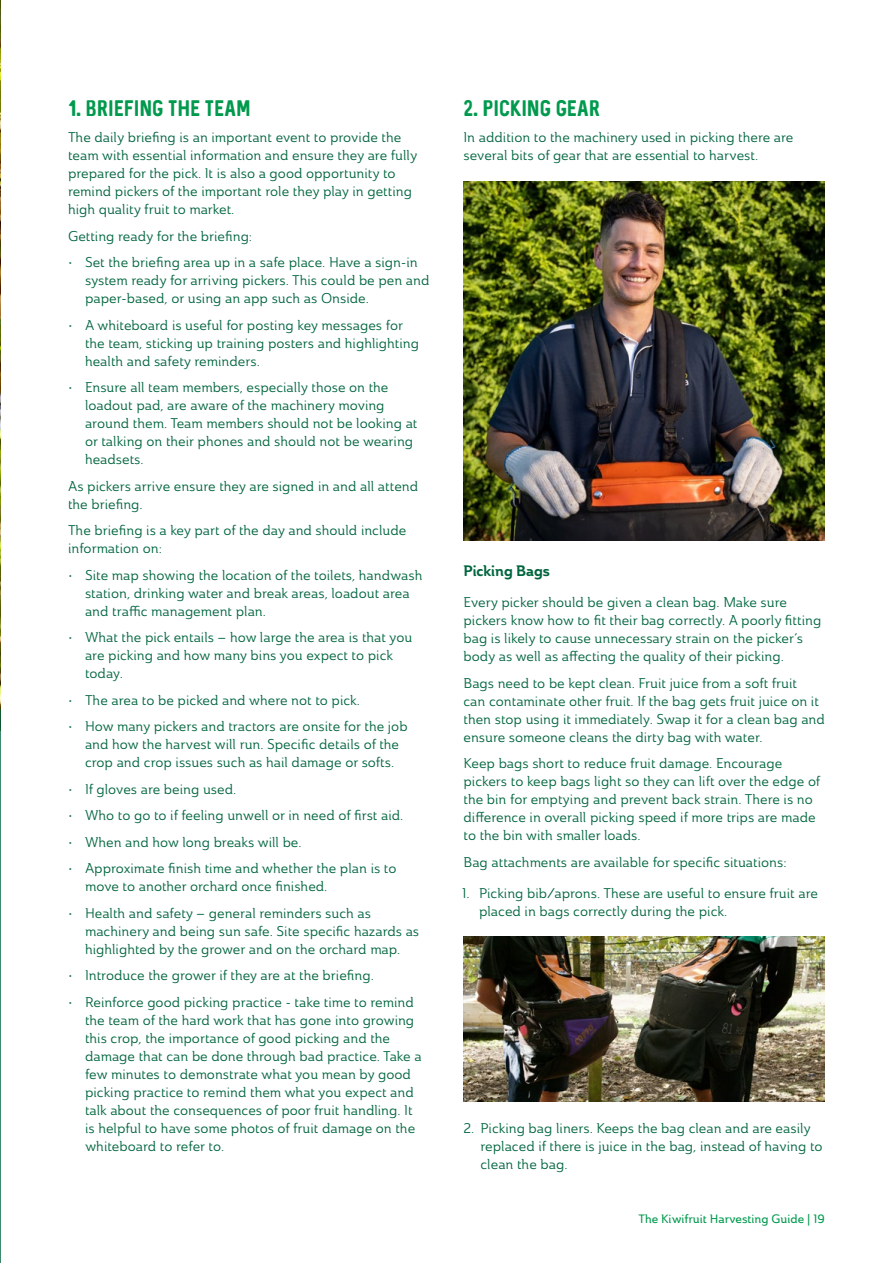
<style>
.page{position:relative;width:893px;height:1263px;background:#fff}
.page>*{position:absolute;margin:0;border:0;box-sizing:border-box;transform-origin:0 0}
.t1{font:18px "Sequel Neue";letter-spacing:-.01em;color:#00994d}
.t2{font:15px "Ainslie Nor Bol";color:#00653e}
.t3{font:13.8px/18px "Ainslie Nor Reg";color:#00653e}
.t4{font:12px "Ainslie Nor Med";color:#00994d}
</style>
<div class="page">
<img style="left:0;top:0;width:1px;height:709px">
<hr style="left:0;top:709px;width:1px;height:554px;background:#00653e">
<img style="left:463px;top:181px;width:362px;height:359px">
<img style="left:463px;top:937px;width:362px;height:164px">
<h1 class="t1" style="left:68px;top:96px;width:184px">1. BRIEFING THE TEAM</h1>
<p class="t3" style="left:68px;top:128px;width:351px">The daily briefing is an important event to provide the team with essential information and ensure they are fully prepared for the pick. It is also a good opportunity to remind pickers of the important role they play in getting high quality fruit to market.</p>
<p class="t3" style="left:68px;top:227px;width:186px">Getting ready for the briefing:</p>
<p class="t3" style="left:85px;top:253px;width:346px;text-indent:-17px">• Set the briefing area up in a safe place. Have a sign-in system ready for arriving pickers. This could be pen and paper-based, or using an app such as Onside.</p>
<p class="t3" style="left:85px;top:316px;width:336px;text-indent:-17px">• A whiteboard is useful for posting key messages for the team, sticking up training posters and highlighting health and safety reminders.</p>
<p class="t3" style="left:85px;top:378px;width:334px;text-indent:-17px">• Ensure all team members, especially those on the loadout pad, are aware of the machinery moving around them. Team members should not be looking at or talking on their phones and should not be wearing headsets.</p>
<p class="t3" style="left:68px;top:477px;width:352px">As pickers arrive ensure they are signed in and all attend the briefing.</p>
<p class="t3" style="left:68px;top:521px;width:340px">The briefing is a key part of the day and should include information on:</p>
<p class="t3" style="left:85px;top:566px;width:339px;text-indent:-17px">• Site map showing the location of the toilets, handwash station, drinking water and break areas, loadout area and traffic management plan.</p>
<p class="t3" style="left:85px;top:628px;width:329px;text-indent:-17px">• What the pick entails – how large the area is that you are picking and how many bins you expect to pick today.</p>
<p class="t3" style="left:68px;top:691px;width:293px">• The area to be picked and where not to pick.</p>
<p class="t3" style="left:85px;top:717px;width:324px;text-indent:-17px">• How many pickers and tractors are onsite for the job and how the harvest will run. Specific details of the crop and crop issues such as hail damage or softs.</p>
<p class="t3" style="left:68px;top:780px;width:170px">• If gloves are being used.</p>
<p class="t3" style="left:68px;top:806px;width:337px">• Who to go to if feeling unwell or in need of first aid.</p>
<p class="t3" style="left:68px;top:833px;width:235px">• When and how long breaks will be.</p>
<p class="t3" style="left:85px;top:859px;width:313px;text-indent:-17px">• Approximate finish time and whether the plan is to move to another orchard once finished.</p>
<p class="t3" style="left:85px;top:904px;width:336px;text-indent:-17px">• Health and safety – general reminders such as machinery and being sun safe. Site specific hazards as highlighted by the grower and on the orchard map.</p>
<p class="t3" style="left:68px;top:966px;width:307px">• Introduce the grower if they are at the briefing.</p>
<p class="t3" style="left:85px;top:993px;width:338px;text-indent:-17px">• Reinforce good picking practice - take time to remind the team of the hard work that has gone into growing this crop, the importance of good picking and the damage that can be done through bad practice. Take a few minutes to demonstrate what you mean by good picking practice to remind them what you expect and talk about the consequences of poor fruit handling. It is helpful to have some photos of fruit damage on the whiteboard to refer to.</p>
<h1 class="t1" style="left:463px;top:96px;width:139px">2. PICKING GEAR</h1>
<p class="t3" style="left:463px;top:128px;width:331px">In addition to the machinery used in picking there are several bits of gear that are essential to harvest.</p>
<p class="t2" style="left:463px;top:561px;width:88px">Picking Bags</p>
<p class="t3" style="left:463px;top:593px;width:359px">Every picker should be given a clean bag. Make sure pickers know how to fit their bag correctly. A poorly fitting bag is likely to cause unnecessary strain on the picker’s body as well as affecting the quality of their picking.</p>
<p class="t3" style="left:463px;top:674px;width:363px">Bags need to be kept clean. Fruit juice from a soft fruit<br>can contaminate other fruit. If the bag gets fruit juice on it then stop using it immediately. Swap it for a clean bag and ensure someone cleans the dirty bag with water.</p>
<p class="t3" style="left:463px;top:754px;width:358px">Keep bags short to reduce fruit damage. Encourage pickers to keep bags light so they can lift over the edge of the bin for emptying and prevent back strain. There is no difference in overall picking speed if more trips are made to the bin with smaller loads.</p>
<p class="t3" style="left:463px;top:853px;width:325px">Bag attachments are available for specific situations:</p>
<p class="t3" style="left:479px;top:884px;width:340px;text-indent:-17px">1. Picking bib/aprons. These are useful to ensure fruit are placed in bags correctly during the pick.</p>
<p class="t3" style="left:480px;top:1119px;width:344px;text-indent:-17px">2. Picking bag liners. Keeps the bag clean and are easily replaced if there is juice in the bag, instead of having to clean the bag.</p>
<p class="t4" style="left:638px;top:1211px;width:188px">The Kiwifruit Harvesting Guide | 19</p>
</div>
